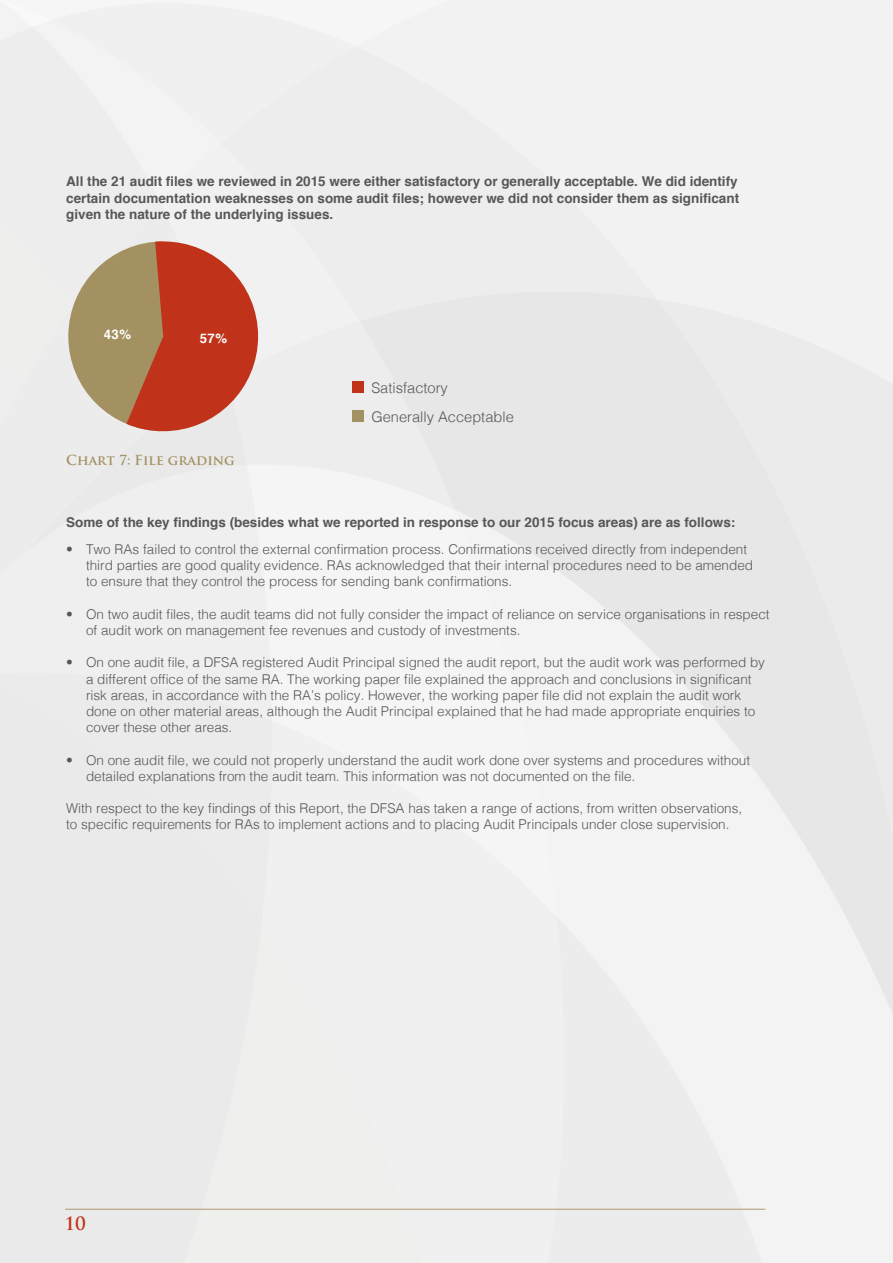
<style>
.page{position:relative;width:893px;height:1263px;background:#efefef}
.page>*{position:absolute;margin:0;border:0;box-sizing:border-box;transform-origin:0 0}
.t1{font:700 18px "Trajan Pro";color:#c1321b}
.t2{font:300 14.7px/29px "Helvetica";color:#575756}
.t3{font:300 13.5px/16.2px "Helvetica";color:#575756}
.t4{font:700 13.5px/16.2px "Helvetica";color:#575756;text-align:justify}
.t5{font:700 13.5px "Trajan Pro";color:#a39161}
.t6{font:700 13.2px "Helvetica";color:#fff}
</style>
<div class="page">
<svg style="left:68px;top:241px;width:190px;height:190px;background:#c07a60"></svg>
<div style="left:352px;top:382px;width:11px;height:11px;background:#c1321b"></div>
<div style="left:352px;top:411px;width:11px;height:11px;background:#a39161"></div>
<hr style="left:65px;top:1209px;width:700px;height:1px;background:#af986e">
<p class="t4" style="left:66px;top:174px;width:674px">All the 21 audit files we reviewed in 2015 were either satisfactory or generally acceptable. We did identify certain documentation weaknesses on some audit files; however we did not consider them as significant given the nature of the underlying issues.</p>
<p class="t6" style="left:104px;top:324px;width:29px">43%</p>
<p class="t6" style="left:200px;top:327px;width:29px">57%</p>
<p class="t5" style="left:66px;top:452px;width:170px">Chart 7: File grading</p>
<p class="t2" style="left:371px;top:372px;width:144px">Satisfactory<br>Generally Acceptable</p>
<p class="t4" style="left:66px;top:514px;width:671px">Some of the key findings (besides what we reported in response to our 2015 focus areas) are as follows:</p>
<p class="t3" style="left:86px;top:540px;width:668px;text-indent:-20px">• Two RAs failed to control the external confirmation process. Confirmations received directly from independent third parties are good quality evidence. RAs acknowledged that their internal procedures need to be amended to ensure that they control the process for sending bank confirmations.</p>
<p class="t3" style="left:86px;top:605px;width:685px;text-indent:-20px">• On two audit files, the audit teams did not fully consider the impact of reliance on service organisations in respect of audit work on management fee revenues and custody of investments.</p>
<p class="t3" style="left:86px;top:653px;width:680px;text-indent:-20px">• On one audit file, a DFSA registered Audit Principal signed the audit report, but the audit work was performed by a different office of the same RA. The working paper file explained the approach and conclusions in significant risk areas, in accordance with the RA’s policy. However, the working paper file did not explain the audit work done on other material areas, although the Audit Principal explained that he had made appropriate enquiries to cover these other areas.</p>
<p class="t3" style="left:86px;top:751px;width:665px;text-indent:-20px">• On one audit file, we could not properly understand the audit work done over systems and procedures without detailed explanations from the audit team. This information was not documented on the file.</p>
<p class="t3" style="left:66px;top:799px;width:678px">With respect to the key findings of this Report, the DFSA has taken a range of actions, from written observations, to specific requirements for RAs to implement actions and to placing Audit Principals under close supervision.</p>
<h1 class="t1" style="left:64px;top:1212px;width:23px">10</h1>
</div>
